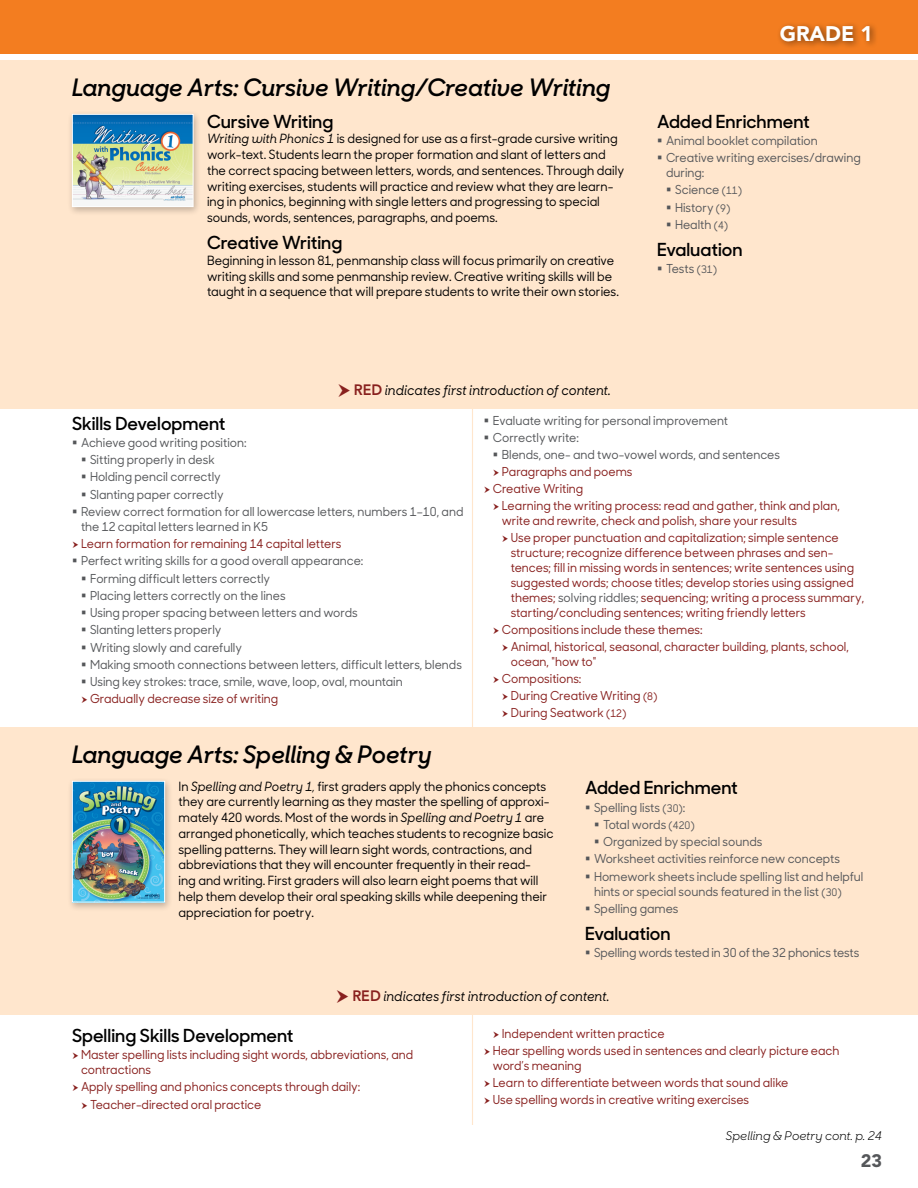
<style>
.page{position:relative;width:918px;height:1188px;background:#fff}
.page>*{position:absolute;margin:0;border:0;box-sizing:border-box;transform-origin:0 0}
.SS_Subjects_Subheads{font:italic 600 24px "Sharp Sans No 1";color:#000}
.t1{font:900 21px "Avenir";color:#fff}
.SS_Subhead_under_ite{font:600 18px "Sharp Sans No 1";color:#000}
.t2{font:900 18px "Avenir";color:#55575a}
.SS_Introduction_to_c{font:italic 500 13.5px "Sharp Sans No 1";color:#000;scale:.95 1}
.SS_Opening_Paragraph{font:500 12.75px/15.8px "Sharp Sans No 1";color:#000;scale:.95 1}
.t3{font:500 12.3px/15px "Sharp Sans No 1";color:#88201e;scale:.95 1}
.t4{font:500 12.3px/15px "Sharp Sans No 1";color:#55575a;scale:.95 1}
.t5{font:500 12.3px "Sharp Sans No 1";letter-spacing:-.02em;color:#55575a;scale:.95 1}
.SS_Item_cont__on_nex{font:italic 12px "Sharp Sans No 1";color:#000}
.s1{font-style:italic}
.s2{font-size:10.5px}
.s3{font-family:"Avenir";font-weight:800;font-style:normal;font-size:15px;color:#88201e}
.s4{color:#55575a}
</style>
<div class="page">
<hr style="left:472px;top:102px;width:1px;height:1023px;background:#ffe6cd">
<div style="left:0;top:0;width:918px;height:54px;background:#f37d20"></div>
<div style="left:775px;top:21px;width:103px;height:28px;background:#000;opacity:.5"></div>
<div style="left:0;top:60px;width:918px;height:349px;background:#ffe6cd"></div>
<div style="left:67px;top:110px;width:134px;height:106px;background:#000;opacity:.25"></div>
<img style="left:74px;top:116px;width:118px;height:89px">
<div style="left:72px;top:114px;width:122px;height:93px;border:1px solid #fff"></div>
<div style="left:0;top:727px;width:918px;height:288px;background:#ffe6cd"></div>
<div style="left:67px;top:777px;width:106px;height:135px;background:#000;opacity:.25"></div>
<img style="left:74px;top:783px;width:89px;height:117px">
<div style="left:72px;top:781px;width:93px;height:121px;border:1px solid #fff"></div>
<p class="SS_Subjects_Subheads" style="left:72px;top:67px;width:540px">Language Arts: Cursive Writing/Creative Writing</p>
<p class="SS_Subhead_under_ite" style="left:207px;top:107px;width:128px">Cursive Writing</p>
<p class="SS_Opening_Paragraph" style="left:207px;top:130px;width:441px"><span class="s1">Writing with Phonics 1</span> is designed for use as a first-grade cursive writing work-text. Students learn the proper formation and slant of letters and the correct spacing between letters, words, and sentences. Through daily writing exercises, students will practice and review what they are learn&shy;ing in phonics, beginning with single letters and progressing to special sounds, words, sentences, paragraphs, and poems.</p>
<p class="SS_Subhead_under_ite" style="left:207px;top:229px;width:137px">Creative Writing</p>
<p class="SS_Opening_Paragraph" style="left:207px;top:252px;width:435px">Beginning in lesson 81, penmanship class will focus primarily on creative writing skills and some penmanship review. Creative writing skills will be taught in a sequence that will prepare students to write their own stories.</p>
<h2 class="t1" style="left:780px;top:20px;width:95px">GRADE 1</h2>
<p class="SS_Subhead_under_ite" style="left:657px;top:107px;width:154px">Added Enrichment</p>
<p class="t4" style="left:666px;top:132px;width:161px">Animal booklet compilation</p>
<p class="t4" style="left:666px;top:150px;width:207px">Creative writing exercises/drawing during:</p>
<p class="t4" style="left:675px;top:182px;width:72px">Science <span class="s2">(11)</span></p>
<p class="t4" style="left:675px;top:199px;width:60px">History <span class="s2">(9)</span></p>
<p class="t4" style="left:675px;top:216px;width:58px">Health <span class="s2">(4)</span></p>
<p class="SS_Subhead_under_ite" style="left:657px;top:235px;width:87px">Evaluation</p>
<p class="t4" style="left:666px;top:261px;width:55px">Tests <span class="s2">(31)</span></p>
<p class="SS_Introduction_to_c" style="left:354px;top:380px;width:272px"><span class="s3">RED</span> indicates first introduction of content.</p>
<p class="SS_Subhead_under_ite" style="left:72px;top:409px;width:155px">Skills Development</p>
<p class="t4" style="left:81px;top:434px;width:176px">Achieve good writing position:</p>
<p class="t4" style="left:90px;top:452px;width:133px">Sitting properly in desk</p>
<p class="t4" style="left:90px;top:469px;width:139px">Holding pencil correctly</p>
<p class="t4" style="left:90px;top:486px;width:142px">Slanting paper correctly</p>
<p class="t4" style="left:81px;top:503px;width:404px">Review correct formation for all lowercase letters, numbers 1–10, and the 12 capital letters learned in K5</p>
<p class="t3" style="left:81px;top:536px;width:276px">Learn formation for remaining 14 capital letters</p>
<p class="t4" style="left:81px;top:553px;width:299px">Perfect writing skills for a good overall appearance:</p>
<p class="t4" style="left:90px;top:570px;width:191px">Forming difficult letters correctly</p>
<p class="t4" style="left:90px;top:587px;width:208px">Placing letters correctly on the lines</p>
<p class="t4" style="left:90px;top:605px;width:283px">Using proper spacing between letters and words</p>
<p class="t4" style="left:90px;top:622px;width:140px">Slanting letters properly</p>
<p class="t4" style="left:90px;top:639px;width:162px">Writing slowly and carefully</p>
<p class="t4" style="left:90px;top:656px;width:393px">Making smooth connections between letters, difficult letters, blends</p>
<p class="t4" style="left:90px;top:674px;width:331px">Using key strokes: trace, smile, wave, loop, oval, mountain</p>
<p class="t3" style="left:90px;top:691px;width:200px">Gradually decrease size of writing</p>
<p class="SS_Subjects_Subheads" style="left:72px;top:734px;width:361px">Language Arts: Spelling &amp; Poetry</p>
<p class="t4" style="left:493px;top:413px;width:249px">Evaluate writing for personal improvement</p>
<p class="t4" style="left:493px;top:430px;width:92px">Correctly write:</p>
<p class="t4" style="left:502px;top:447px;width:294px">Blends, one- and two-vowel words, and sentences</p>
<p class="t3" style="left:502px;top:464px;width:139px">Paragraphs and poems</p>
<p class="t3" style="left:493px;top:481px;width:97px">Creative Writing</p>
<p class="t3" style="left:502px;top:498px;width:357px">Learning the writing process: read and gather, think and plan, write and rewrite, check and polish, share your results</p>
<p class="t3" style="left:511px;top:530px;width:374px">Use proper punctuation and capitalization; simple sentence structure; recognize difference between phrases and sen&shy;tences; fill in missing words in sentences; write sentences using suggested words; choose titles; develop stories using assigned themes; <span class="s4">solving riddles;</span> sequencing; writing a process summary, starting/concluding sentences; writing friendly letters</p>
<p class="t3" style="left:502px;top:622px;width:213px">Compositions include these themes:</p>
<p class="t3" style="left:511px;top:639px;width:358px">Animal, historical, seasonal, character building, plants, school, ocean, "how to"</p>
<p class="t3" style="left:502px;top:670px;width:85px">Compositions:</p>
<p class="t3" style="left:511px;top:687px;width:156px">During Creative Writing <span class="s2">(8)</span></p>
<p class="t3" style="left:511px;top:704px;width:123px">During Seatwork <span class="s2">(12)</span></p>
<p class="SS_Opening_Paragraph" style="left:178px;top:778px;width:396px">In <span class="s1">Spelling and Poetry 1,</span> first graders apply the phonics concepts they are currently learning as they master the spelling of approxi&shy;mately 420 words. Most of the words in <span class="s1">Spelling and Poetry 1</span> are arranged phonetically, which teaches students to recognize basic spelling patterns. They will learn sight words, contractions, and abbreviations that they will encounter frequently in their read-<br>ing and writing. First graders will also learn eight poems that will help them develop their oral speaking skills while deepening their appreciation for poetry.</p>
<p class="SS_Subhead_under_ite" style="left:585px;top:774px;width:154px">Added Enrichment</p>
<p class="t4" style="left:594px;top:799px;width:98px">Spelling lists <span class="s2">(30)</span>:</p>
<p class="t5" style="left:603px;top:816px;width:98px">Total words <span class="s2">(420)</span></p>
<p class="t4" style="left:603px;top:834px;width:169px">Organized by special sounds</p>
<p class="t4" style="left:594px;top:851px;width:260px">Worksheet activities reinforce new concepts</p>
<p class="t4" style="left:594px;top:868px;width:285px">Homework sheets include spelling list and helpful hints or special sounds featured in the list <span class="s2">(30)</span></p>
<p class="t4" style="left:594px;top:901px;width:91px">Spelling games</p>
<p class="SS_Subhead_under_ite" style="left:585px;top:919px;width:87px">Evaluation</p>
<p class="t4" style="left:594px;top:945px;width:281px">Spelling words tested in 30 of the 32 phonics tests</p>
<p class="SS_Introduction_to_c" style="left:352px;top:987px;width:272px"><span class="s3">RED</span> indicates first introduction of content.</p>
<p class="SS_Subhead_under_ite" style="left:72px;top:1021px;width:223px">Spelling Skills Development</p>
<p class="t3" style="left:81px;top:1047px;width:351px">Master spelling lists including sight words, abbreviations, and contractions</p>
<p class="t3" style="left:81px;top:1079px;width:296px">Apply spelling and phonics concepts through daily:</p>
<p class="t3" style="left:90px;top:1096px;width:182px">Teacher-directed oral practice</p>
<p class="t3" style="left:502px;top:1025px;width:173px">Independent written practice</p>
<p class="t3" style="left:493px;top:1042px;width:367px">Hear spelling words used in sentences and clearly picture each word’s meaning</p>
<p class="t3" style="left:493px;top:1075px;width:313px">Learn to differentiate between words that sound alike</p>
<p class="t3" style="left:493px;top:1092px;width:271px">Use spelling words in creative writing exercises</p>
<p class="SS_Item_cont__on_nex" style="left:726px;top:1127px;width:158px">Spelling &amp; Poetry cont. p. 24</p>
<h3 class="t2" style="left:861px;top:1150px;width:23px">23</h3>
</div>
